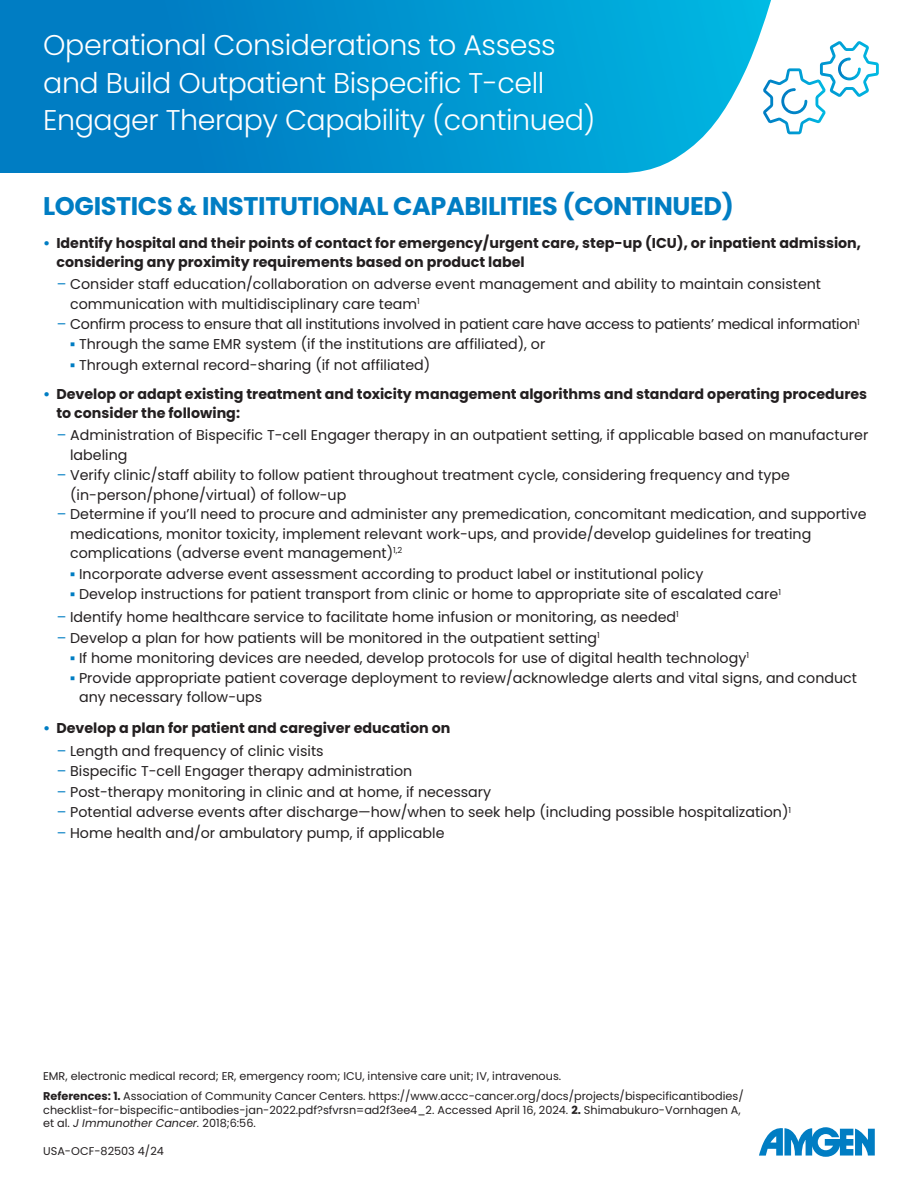
<style>
.page{position:relative;width:918px;height:1188px;background:#fff}
.page>*{position:absolute;margin:0;border:0;box-sizing:border-box;transform-origin:0 0}
.t1{font:300 28.5px/37.5px "Poppins";letter-spacing:-.015em;color:#fff}
.t2{font:700 25.5px "Poppins";letter-spacing:-.015em;color:#007dc3}
.t3{font:14.25px/19.5px "Poppins";color:#231f20}
.t4{font:700 14.25px/19.5px "Poppins";color:#231f20}
.t5{font:14.25px "Poppins";letter-spacing:-.02em;color:#231f20}
.t6{font:11.25px/20.2px "Poppins";color:#231f20}
.s1{color:#007dc3}
.s2{font-family:"Arial";font-weight:700;color:#007dc3}
.s3{font-weight:700}
.s4{font-style:italic}
</style>
<div class="page">
<svg style="left:759px;top:1127px;width:116px;height:30px"></svg>
<svg style="left:775px;top:41px;width:104px;height:93px"></svg>
<svg style="left:0;top:0;width:775px;height:173px;background:#0e97d0"></svg>
<h1 class="t1" style="left:43px;top:27px;width:554px">Operational Considerations to Assess and Build Outpatient Bispecific T-cell<br>Engager Therapy Capability (continued)</h1>
<h2 class="t2" style="left:43px;top:191px;width:692px">LOGISTICS &amp; INSTITUTIONAL CAPABILITIES (CONTINUED)</h2>
<p class="t4" style="left:56px;top:233px;width:806px;text-indent:-13px"><span class="s1">•</span> Identify hospital and their points of contact for emergency/urgent care, step-up (ICU), or inpatient admission, considering any proximity requirements based on product label</p>
<p class="t3" style="left:70px;top:275px;width:753px;text-indent:-13px"><span class="s1">–</span> Consider staff education/collaboration on adverse event management and ability to maintain consistent communication with multidisciplinary care team<sup>1</sup></p>
<p class="t5" style="left:57px;top:316px;width:805px"><span class="s1">–</span> Confirm process to ensure that all institutions involved in patient care have access to patients’ medical information<sup>1</sup></p>
<p class="t3" style="left:70px;top:334px;width:477px"><span class="s2">▪</span> Through the same EMR system (if the institutions are affiliated), or</p>
<p class="t3" style="left:70px;top:355px;width:362px"><span class="s2">▪</span> Through external record-sharing (if not affiliated)</p>
<p class="t4" style="left:56px;top:384px;width:812px;text-indent:-13px"><span class="s1">•</span> Develop or adapt existing treatment and toxicity management algorithms and standard operating procedures to consider the following:</p>
<p class="t3" style="left:70px;top:425px;width:800px;text-indent:-13px"><span class="s1">–</span> Administration of Bispecific T-cell Engager therapy in an outpatient setting, if applicable based on manufacturer labeling</p>
<p class="t3" style="left:70px;top:465px;width:721px;text-indent:-13px"><span class="s1">–</span> Verify clinic/staff ability to follow patient throughout treatment cycle, considering frequency and type (in-person/phone/virtual) of follow-up</p>
<p class="t3" style="left:70px;top:504px;width:798px;text-indent:-13px"><span class="s1">–</span> Determine if you’ll need to procure and administer any premedication, concomitant medication, and supportive medications, monitor toxicity, implement relevant work-ups, and provide/develop guidelines for treating complications (adverse event management)<sup>1,2</sup></p>
<p class="t3" style="left:70px;top:564px;width:635px"><span class="s2">▪</span> Incorporate adverse event assessment according to product label or institutional policy</p>
<p class="t3" style="left:70px;top:585px;width:712px"><span class="s2">▪</span> Develop instructions for patient transport from clinic or home to appropriate site of escalated care<sup>1</sup></p>
<p class="t3" style="left:57px;top:607px;width:624px"><span class="s1">–</span> Identify home healthcare service to facilitate home infusion or monitoring, as needed<sup>1</sup></p>
<p class="t3" style="left:57px;top:628px;width:545px"><span class="s1">–</span> Develop a plan for how patients will be monitored in the outpatient setting<sup>1</sup></p>
<p class="t3" style="left:70px;top:649px;width:680px"><span class="s2">▪</span> If home monitoring devices are needed, develop protocols for use of digital health technology<sup>1</sup></p>
<p class="t3" style="left:79px;top:668px;width:780px;text-indent:-9px"><span class="s2">▪</span> Provide appropriate patient coverage deployment to review/acknowledge alerts and vital signs, and conduct any necessary follow-ups</p>
<p class="t4" style="left:43px;top:718px;width:409px"><span class="s1">•</span> Develop a plan for patient and caregiver education on</p>
<p class="t3" style="left:57px;top:741px;width:268px"><span class="s1">–</span> Length and frequency of clinic visits</p>
<p class="t3" style="left:57px;top:761px;width:357px"><span class="s1">–</span> Bispecific T-cell Engager therapy administration</p>
<p class="t3" style="left:57px;top:782px;width:436px"><span class="s1">–</span> Post-therapy monitoring in clinic and at home, if necessary</p>
<p class="t3" style="left:57px;top:803px;width:736px"><span class="s1">–</span> Potential adverse events after discharge—how/when to seek help (including possible hospitalization)<sup>1</sup></p>
<p class="t3" style="left:57px;top:823px;width:389px"><span class="s1">–</span> Home health and/or ambulatory pump, if applicable</p>
<p class="t6" style="left:43px;top:1066px;width:702px">EMR, electronic medical record; ER, emergency room; ICU, intensive care unit; IV, intravenous.<br><span class="s3">References: 1.</span> Association of Community Cancer Centers. https://www.accc-cancer.org/docs/projects/bispecificantibodies/</p>
<p class="t6" style="left:43px;top:1103px;width:699px;line-height:13.5px">checklist-for-bispecific-antibodies-jan-2022.pdf?sfvrsn=ad2f3ee4_2. Accessed April 16, 2024. <span class="s3">2.</span> Shimabukuro-Vornhagen A, et al. <span class="s4">J Immunother Cancer.</span> 2018;6:56.</p>
<p class="t6" style="left:43px;top:1141px;width:122px">USA-OCF-82503 4/24</p>
</div>
